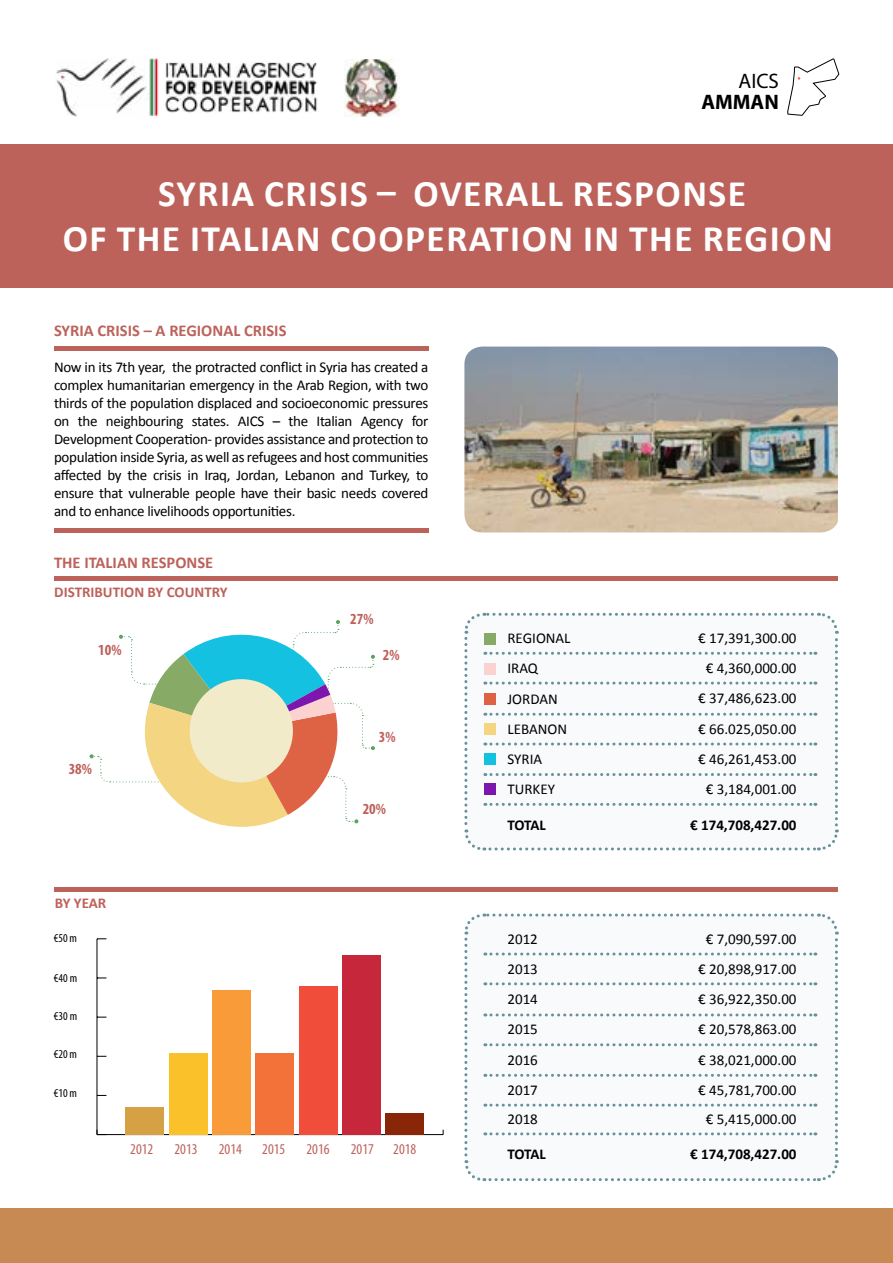
<style>
.page{position:relative;width:893px;height:1263px;background:#fff}
.page>*{position:absolute;margin:0;border:0;box-sizing:border-box;transform-origin:0 0}
.t1{font:700 37.5px/45px "Calibri";letter-spacing:.04em;color:#fff}
.t2{font:700 21px "Myriad Pro";color:#000}
.t3{font:21px "Myriad Pro";color:#000}
.t4{font:700 16.5px "Calibri";color:#bd625b}
.t5{font:700 condensed 15.45px "Myriad Pro";color:#bd625b}
.t6{font:15px/30.2px "Calibri";color:#000;text-align:justify}
.t7{font:700 15px "Calibri";color:#000}
.t8{font:condensed 15px "Myriad Pro";color:#bd625b}
.t9{font:700 15px "Calibri";color:#bd625b}
.t10{font:condensed 12px "Myriad Pro";color:#000}
</style>
<div class="page">
<div style="left:0;top:145px;width:893px;height:143px;background:#bd625b"></div>
<svg style="left:787px;top:58px;width:52px;height:58px"></svg>
<div style="left:0;top:1209px;width:893px;height:54px;background:#c78a53"></div>
<img style="left:56px;top:58px;width:294px;height:59px">
<img style="left:344px;top:59px;width:56px;height:57px">
<hr style="left:54px;top:347px;width:375px;height:4px;background:#bd625b">
<hr style="left:54px;top:528px;width:375px;height:4px;background:#bd625b">
<div style="left:54px;top:576px;width:784px;height:5px;background:#bd625b"></div>
<svg style="left:90px;top:620px;width:285px;height:207px"></svg>
<div style="left:190px;top:679px;width:103px;height:103px;background:#f2ebc9;border-radius:50%"></div>
<svg style="left:464px;top:612px;width:375px;height:239px"></svg>
<hr style="left:55px;top:887px;width:783px;height:4px;background:#bd625b">
<svg style="left:464px;top:913px;width:375px;height:269px"></svg>
<hr style="left:97px;top:1134px;width:346px;height:1px;background:#000">
<hr style="left:97px;top:939px;width:1px;height:195px;background:#000">
<div style="left:385px;top:1113px;width:39px;height:21px;background:#8a2608"></div>
<div style="left:342px;top:955px;width:39px;height:179px;background:#c7273a"></div>
<div style="left:298px;top:986px;width:39px;height:148px;background:#f04e3a"></div>
<div style="left:255px;top:1053px;width:39px;height:81px;background:#f3723a"></div>
<div style="left:212px;top:990px;width:39px;height:144px;background:#f89b38"></div>
<div style="left:169px;top:1053px;width:39px;height:81px;background:#fbc12b"></div>
<div style="left:125px;top:1107px;width:39px;height:27px;background:#d6a045"></div>
<img style="left:464px;top:347px;width:374px;height:185px">
<h2 class="t3" style="left:738px;top:68px;width:42px">AICS</h2>
<h2 class="t2" style="left:701px;top:88px;width:79px">AMMAN</h2>
<h1 class="t1" style="left:63px;top:171px;width:685px;text-indent:95px">SYRIA CRISIS – OVERALL RESPONSE<br>OF THE ITALIAN COOPERATION IN THE</h1>
<h1 class="t1" style="left:703px;top:216px;width:88px">REGION</h1>
<p class="t4" style="left:54px;top:320px;width:234px">SYRIA CRISIS – A REGIONAL CRISIS</p>
<p class="t6" style="left:54px;top:358px;width:376px;line-height:18px">Now in its 7th year, the protracted conflict in Syria has created a complex humanitarian emergency in the Arab Region, with two thirds of the population displaced and socioeconomic pressures on the neighbouring states. AICS – the Italian Agency for Development Cooperation- provides assistance and protection to population inside Syria, as well as refugees and host communities affected by the crisis in Iraq, Jordan, Lebanon and Turkey, to ensure that vulnerable people have their basic needs covered and to enhance livelihoods opportunities.</p>
<p class="t4" style="left:54px;top:552px;width:161px">THE ITALIAN RESPONSE</p>
<p class="t9" style="left:54px;top:582px;width:175px">DISTRIBUTION BY COUNTRY</p>
<p class="t5" style="left:98px;top:640px;width:25px">10%</p>
<p class="t5" style="left:69px;top:759px;width:25px">38%</p>
<p class="t9" style="left:55px;top:893px;width:53px">BY YEAR</p>
<p class="t10" style="left:54px;top:930px;width:25px">€50 m</p>
<p class="t10" style="left:54px;top:970px;width:25px">€40 m</p>
<p class="t10" style="left:54px;top:1009px;width:25px">€30 m</p>
<p class="t10" style="left:54px;top:1047px;width:25px">€20 m</p>
<p class="t10" style="left:54px;top:1085px;width:25px">€10 m</p>
<p class="t5" style="left:350px;top:610px;width:25px">27%</p>
<p class="t5" style="left:383px;top:645px;width:18px">2%</p>
<p class="t5" style="left:379px;top:727px;width:18px">3%</p>
<p class="t5" style="left:363px;top:800px;width:25px">20%</p>
<p class="t8" style="left:130px;top:1140px;width:25px">2012</p>
<p class="t8" style="left:175px;top:1140px;width:25px">2013</p>
<p class="t8" style="left:219px;top:1140px;width:25px">2014</p>
<p class="t8" style="left:262px;top:1140px;width:25px">2015</p>
<p class="t8" style="left:307px;top:1140px;width:25px">2016</p>
<p class="t8" style="left:351px;top:1140px;width:25px">2017</p>
<p class="t8" style="left:393px;top:1140px;width:25px">2018</p>
<p class="t6" style="left:507px;top:623px;width:65px;text-align:left">REGIONAL<br>IRAQ<br>JORDAN<br>LEBANON<br>SYRIA<br>TURKEY</p>
<p class="t6" style="left:698px;top:623px;width:100px;text-align:center">€ 17,391,300.00 € 4,360,000.00 € 37,486,623.00 € 66.025,050.00 € 46,261,453.00 € 3,184,001.00</p>
<p class="t7" style="left:507px;top:815px;width:40px">TOTAL</p>
<p class="t7" style="left:690px;top:815px;width:108px">€ 174,708,427.00</p>
<p class="t6" style="left:507px;top:924px;width:32px">2012<br>2013<br>2014<br>2015<br>2016<br>2017</p>
<p class="t6" style="left:698px;top:924px;width:100px;text-align:center">€ 7,090,597.00 € 20,898,917.00 € 36,922,350.00 € 20,578,863.00 € 38,021,000.00 € 45,781,700.00</p>
<p class="t6" style="left:507px;top:1104px;width:32px">2018</p>
<p class="t6" style="left:706px;top:1104px;width:92px">€ 5,415,000.00</p>
<p class="t7" style="left:507px;top:1144px;width:40px">TOTAL</p>
<p class="t7" style="left:690px;top:1144px;width:108px">€ 174,708,427.00</p>
</div>
